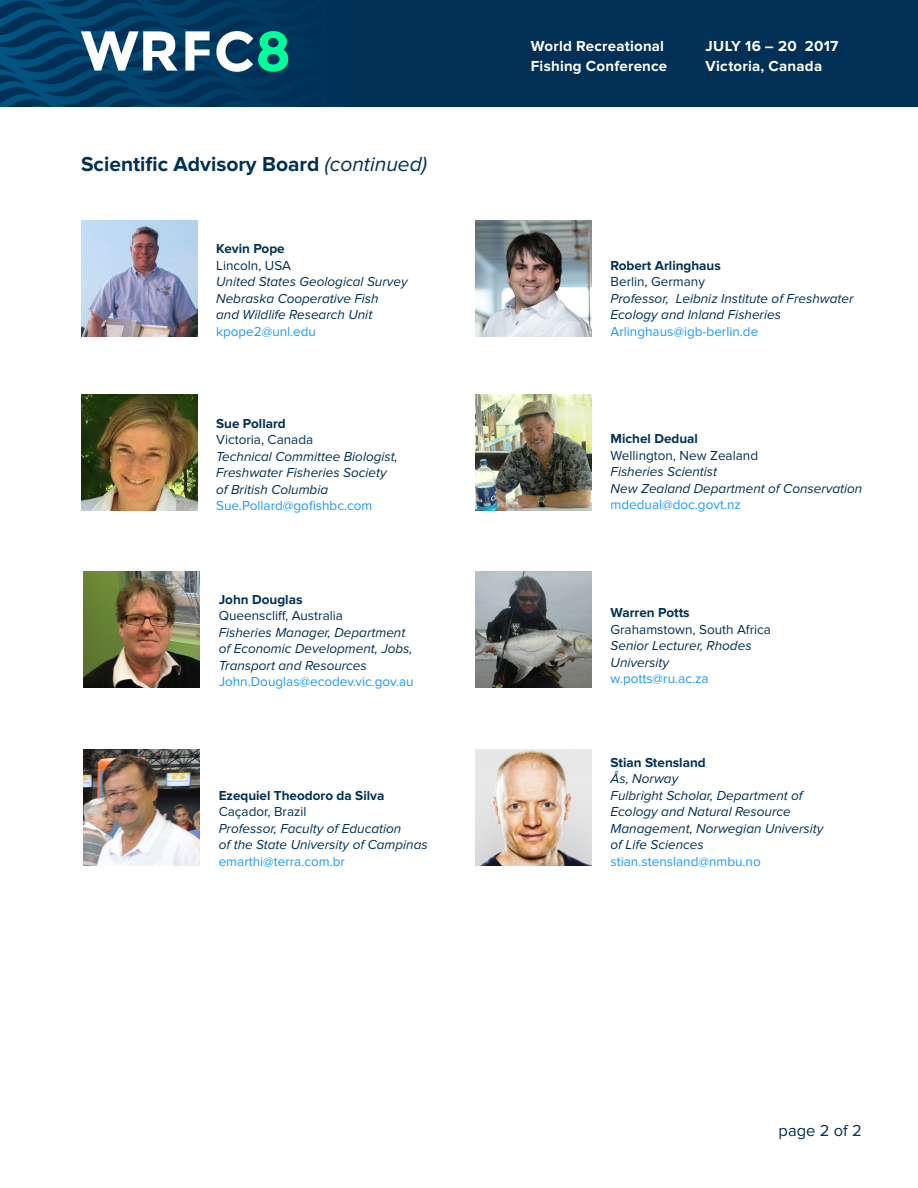
<style>
.page{position:relative;width:918px;height:1188px;background:#fff}
.page>*{position:absolute;margin:0;border:0;box-sizing:border-box;transform-origin:0 0}
.t1{font:700 21px "Proxima Nova";color:#003056}
.t2{font:16.5px "Proxima Nova";color:#003056}
.t3{font:700 15.15px/19.6px "Proxima Nova";letter-spacing:.015em;color:#fff}
.t4{font:italic 13.5px/16.5px "Proxima Nova";color:#003056}
.t5{font:13.5px "Proxima Nova";color:#1c99ff}
.t6{font:13.5px "Proxima Nova";color:#003056}
.t7{font:700 13.5px "Proxima Nova";color:#003056}
.s1{font-weight:400;font-style:italic}
</style>
<div class="page">
<div style="left:330px;top:0;width:588px;height:106px;background:#003056"></div>
<div style="left:0;top:0;width:347px;height:106px;background:#003258"></div>
<svg style="left:0;top:0;width:289px;height:106px"></svg>
<img style="left:81px;top:221px;width:116px;height:116px">
<img style="left:475px;top:221px;width:116px;height:116px">
<img style="left:475px;top:572px;width:116px;height:116px">
<img style="left:475px;top:749px;width:116px;height:116px">
<img style="left:84px;top:572px;width:116px;height:116px">
<img style="left:84px;top:749px;width:116px;height:116px">
<img style="left:475px;top:395px;width:116px;height:116px">
<img style="left:81px;top:395px;width:116px;height:116px">
<p class="t1" style="left:81px;top:152px;width:348px">Scientific Advisory Board <span class="s1">(continued)</span></p>
<p class="t7" style="left:216px;top:241px;width:70px">Kevin Pope</p>
<p class="t6" style="left:216px;top:258px;width:76px">Lincoln, USA</p>
<p class="t4" style="left:216px;top:274px;width:193px">United States Geological Survey</p>
<p class="t4" style="left:216px;top:290px;width:164px">Nebraska Cooperative Fish</p>
<p class="t4" style="left:216px;top:307px;width:158px">and Wildlife Research Unit</p>
<p class="t5" style="left:216px;top:324px;width:101px">kpope2@unl.edu</p>
<p class="t7" style="left:216px;top:416px;width:71px">Sue Pollard</p>
<p class="t6" style="left:216px;top:432px;width:99px">Victoria, Canada</p>
<p class="t4" style="left:216px;top:448px;width:183px">Technical Committee Biologist,<br>Freshwater Fisheries Society</p>
<p class="t4" style="left:216px;top:481px;width:114px">of British Columbia</p>
<p class="t5" style="left:216px;top:498px;width:158px">Sue.Pollard@gofishbc.com</p>
<p class="t7" style="left:219px;top:592px;width:85px">John Douglas</p>
<p class="t6" style="left:219px;top:608px;width:126px">Queenscliff, Australia</p>
<p class="t4" style="left:219px;top:624px;width:195px">Fisheries Manager, Department of Economic Development, Jobs,<br>Transport and Resources</p>
<p class="t5" style="left:219px;top:674px;width:196px">John.Douglas@ecodev.vic.gov.au</p>
<p class="t7" style="left:219px;top:787px;width:167px">Ezequiel Theodoro da Silva</p>
<p class="t6" style="left:219px;top:804px;width:89px">Caçador, Brazil</p>
<p class="t4" style="left:219px;top:820px;width:184px">Professor, Faculty of Education</p>
<p class="t4" style="left:219px;top:837px;width:211px">of the State University of Campinas</p>
<p class="t5" style="left:219px;top:853px;width:128px">emarthi@terra.com.br</p>
<p class="t3" style="left:531px;top:36px;width:138px">World Recreational<br>Fishing Conference</p>
<p class="t3" style="left:706px;top:36px;width:134px">JULY 16 – 20 2017<br>Victoria, Canada</p>
<p class="t7" style="left:611px;top:258px;width:112px">Robert Arlinghaus</p>
<p class="t6" style="left:611px;top:274px;width:96px">Berlin, Germany</p>
<p class="t4" style="left:611px;top:290px;width:244px">Professor, Leibniz Institute of Freshwater<br>Ecology and Inland Fisheries</p>
<p class="t5" style="left:611px;top:324px;width:149px">Arlinghaus@igb-berlin.de</p>
<p class="t7" style="left:611px;top:431px;width:89px">Michel Dedual</p>
<p class="t6" style="left:611px;top:448px;width:149px">Wellington, New Zealand</p>
<p class="t4" style="left:611px;top:464px;width:108px">Fisheries Scientist</p>
<p class="t4" style="left:611px;top:481px;width:253px">New Zealand Department of Conservation</p>
<p class="t5" style="left:611px;top:497px;width:132px">mdedual@doc.govt.nz</p>
<p class="t7" style="left:611px;top:605px;width:81px">Warren Potts</p>
<p class="t6" style="left:611px;top:622px;width:162px">Grahamstown, South Africa</p>
<p class="t4" style="left:611px;top:638px;width:143px">Senior Lecturer, Rhodes<br>University</p>
<p class="t5" style="left:611px;top:671px;width:100px">w.potts@ru.ac.za</p>
<p class="t7" style="left:611px;top:755px;width:97px">Stian Stensland</p>
<p class="t4" style="left:611px;top:771px;width:69px">Ås, Norway</p>
<p class="t4" style="left:611px;top:788px;width:214px">Fulbright Scholar, Department of<br>Ecology and Natural Resource<br>Management, Norwegian University</p>
<p class="t4" style="left:611px;top:837px;width:95px">of Life Sciences</p>
<p class="t5" style="left:611px;top:854px;width:152px">stian.stensland@nmbu.no</p>
<p class="t2" style="left:779px;top:1121px;width:85px">page 2 of 2</p>
</div>
